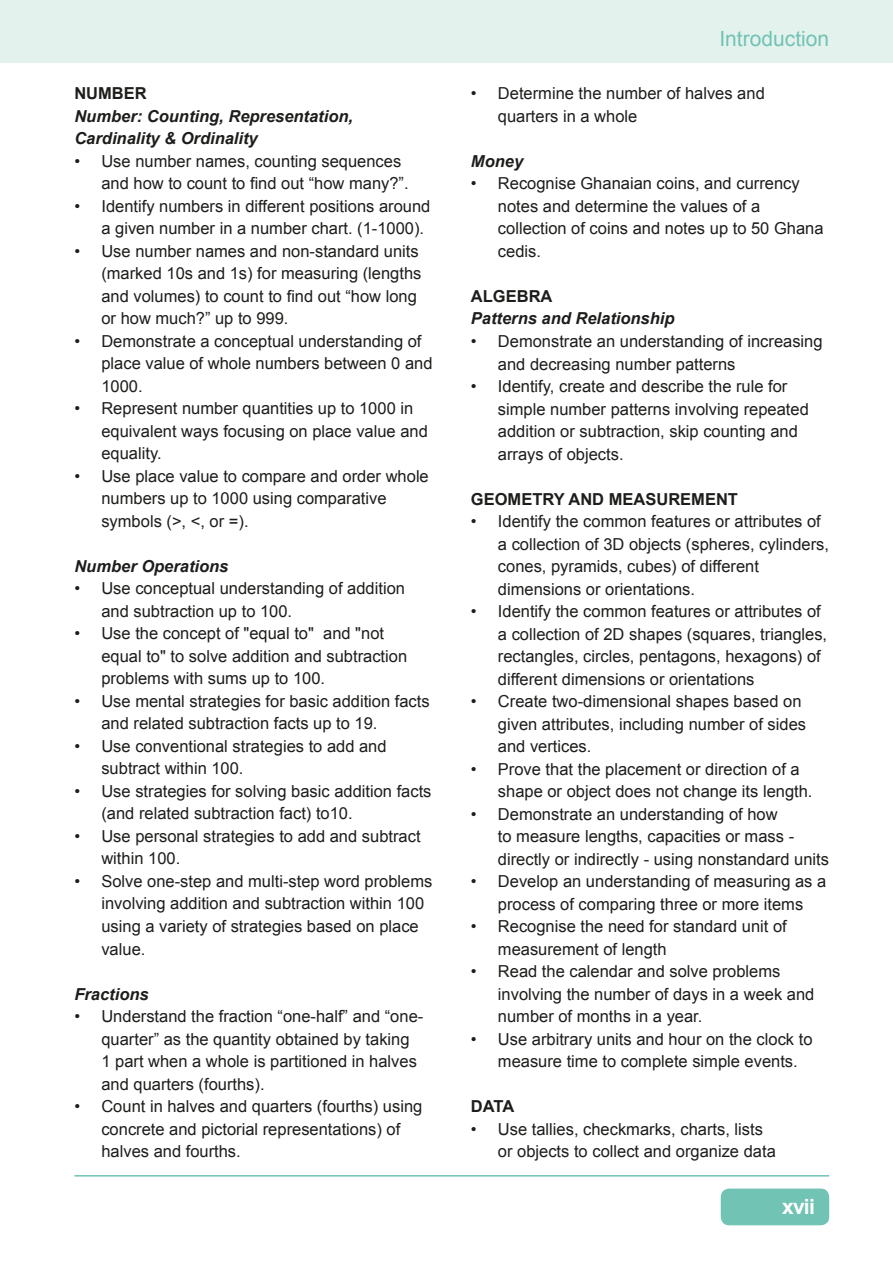
<style>
.page{position:relative;width:893px;height:1263px;background:#fff}
.page>*{position:absolute;margin:0;border:0;box-sizing:border-box;transform-origin:0 0}
.t1{font:21px "Arial";color:#71c3b4}
.t2{font:700 21px "Preschool";color:#fff}
.t3{font:16.5px/22.5px "Arial";color:#1d1d1b}
.t4{font:italic 700 16.5px/22.5px "Arial";color:#1d1d1b}
.t5{font:700 16.5px "Arial";color:#1d1d1b}
</style>
<div class="page">
<div style="left:0;top:0;width:893px;height:63px;background:#e4f2ee"></div>
<div style="left:721px;top:1188px;width:108px;height:37px;background:#71c3b4;border-radius:9px"></div>
<hr style="left:74px;top:1175px;width:755px;height:1px;background:#71c3b4">
<p class="t5" style="left:74px;top:82px;width:74px">NUMBER</p>
<p class="t4" style="left:74px;top:105px;width:280px">Number: Counting, Representation,<br>Cardinality &amp; Ordinality</p>
<p class="t3" style="left:101px;top:150px;width:309px;text-indent:-27px">• Use number names, counting sequences and how to count to find out “how many?”.</p>
<p class="t3" style="left:101px;top:195px;width:330px;text-indent:-27px">• Identify numbers in different positions around a given number in a number chart. (1-1000).</p>
<p class="t3" style="left:101px;top:240px;width:322px;text-indent:-27px">• Use number names and non-standard units (marked 10s and 1s) for measuring (lengths and volumes) to count to find out “how long or how much?” up to 999.</p>
<p class="t3" style="left:101px;top:330px;width:333px;text-indent:-27px">• Demonstrate a conceptual understanding of place value of whole numbers between 0 and<br>1000.</p>
<p class="t3" style="left:101px;top:397px;width:328px;text-indent:-27px">• Represent number quantities up to 1000 in equivalent ways focusing on place value and equality.</p>
<p class="t3" style="left:101px;top:465px;width:329px;text-indent:-27px">• Use place value to compare and order whole numbers up to 1000 using comparative symbols (&gt;, &lt;, or =).</p>
<p class="t4" style="left:74px;top:555px;width:156px">Number Operations</p>
<p class="t3" style="left:101px;top:577px;width:305px;text-indent:-27px">• Use conceptual understanding of addition and subtraction up to 100.</p>
<p class="t3" style="left:101px;top:622px;width:307px;text-indent:-27px">• Use the concept of "equal to" and "not equal to" to solve addition and subtraction problems with sums up to 100.</p>
<p class="t3" style="left:101px;top:690px;width:330px;text-indent:-27px">• Use mental strategies for basic addition facts and related subtraction facts up to 19.</p>
<p class="t3" style="left:101px;top:735px;width:287px;text-indent:-27px">• Use conventional strategies to add and subtract within 100.</p>
<p class="t3" style="left:101px;top:780px;width:332px;text-indent:-27px">• Use strategies for solving basic addition facts (and related subtraction fact) to10.</p>
<p class="t3" style="left:101px;top:825px;width:321px;text-indent:-27px">• Use personal strategies to add and subtract within 100.</p>
<p class="t3" style="left:101px;top:870px;width:333px;text-indent:-27px">• Solve one-step and multi-step word problems involving addition and subtraction within 100 using a variety of strategies based on place value.</p>
<p class="t4" style="left:74px;top:983px;width:76px">Fractions</p>
<p class="t3" style="left:101px;top:1005px;width:323px;text-indent:-27px">• Understand the fraction “one-half” and “one&shy;quarter” as the quantity obtained by taking<br>1 part when a whole is partitioned in halves and quarters (fourths).</p>
<p class="t3" style="left:101px;top:1095px;width:322px;text-indent:-27px">• Count in halves and quarters (fourths) using concrete and pictorial representations) of halves and fourths.</p>
<p class="t1" style="left:719px;top:24px;width:111px">Introduction</p>
<p class="t3" style="left:498px;top:83px;width:268px;text-indent:-27px">• Determine the number of halves and quarters in a whole</p>
<p class="t4" style="left:471px;top:150px;width:54px">Money</p>
<p class="t3" style="left:498px;top:173px;width:327px;text-indent:-27px">• Recognise Ghanaian coins, and currency notes and determine the values of a collection of coins and notes up to 50 Ghana cedis.</p>
<p class="t5" style="left:471px;top:285px;width:83px">ALGEBRA</p>
<p class="t4" style="left:471px;top:308px;width:205px">Patterns and Relationship</p>
<p class="t3" style="left:498px;top:330px;width:326px;text-indent:-27px">• Demonstrate an understanding of increasing and decreasing number patterns</p>
<p class="t3" style="left:498px;top:375px;width:312px;text-indent:-27px">• Identify, create and describe the rule for simple number patterns involving repeated addition or subtraction, skip counting and arrays of objects.</p>
<p class="t5" style="left:471px;top:488px;width:269px">GEOMETRY AND MEASUREMENT</p>
<p class="t3" style="left:498px;top:510px;width:333px;text-indent:-27px">• Identify the common features or attributes of a collection of 3D objects (spheres, cylinders, cones, pyramids, cubes) of different dimensions or orientations.</p>
<p class="t3" style="left:498px;top:600px;width:331px;text-indent:-27px">• Identify the common features or attributes of a collection of 2D shapes (squares, triangles, rectangles, circles, pentagons, hexagons) of different dimensions or orientations</p>
<p class="t3" style="left:498px;top:690px;width:310px;text-indent:-27px">• Create two-dimensional shapes based on given attributes, including number of sides and vertices.</p>
<p class="t3" style="left:498px;top:758px;width:316px;text-indent:-27px">• Prove that the placement or direction of a shape or object does not change its length.</p>
<p class="t3" style="left:498px;top:803px;width:333px;text-indent:-27px">• Demonstrate an understanding of how<br>to measure lengths, capacities or mass - directly or indirectly - using nonstandard units</p>
<p class="t3" style="left:471px;top:870px;width:357px;text-align:center">• Develop an understanding of measuring as a process of comparing three or more items</p>
<p class="t3" style="left:498px;top:915px;width:290px;text-indent:-27px">• Recognise the need for standard unit of measurement of length</p>
<p class="t3" style="left:498px;top:960px;width:318px;text-indent:-27px">• Read the calendar and solve problems involving the number of days in a week and number of months in a year.</p>
<p class="t3" style="left:498px;top:1028px;width:316px;text-indent:-27px">• Use arbitrary units and hour on the clock to measure time to complete simple events.</p>
<p class="t5" style="left:471px;top:1095px;width:45px">DATA</p>
<p class="t3" style="left:498px;top:1118px;width:279px;text-indent:-27px">• Use tallies, checkmarks, charts, lists or objects to collect and organize data</p>
<p class="t2" style="left:782px;top:1193px;width:34px">xvii</p>
</div>
